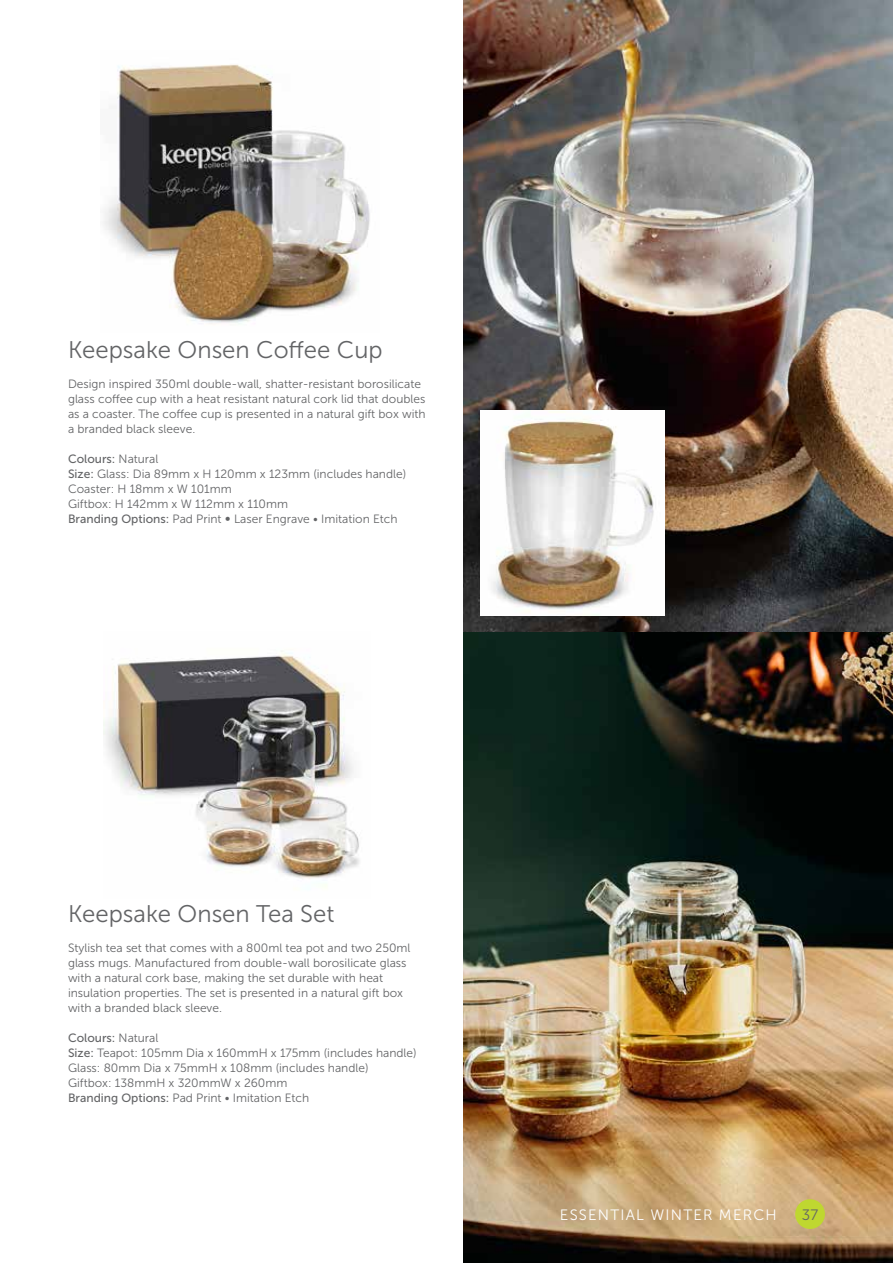
<style>
.page{position:relative;width:893px;height:1263px;background:#fff}
.page>*{position:absolute;margin:0;border:0;box-sizing:border-box;transform-origin:0 0}
.t1{font:24px "Museo Sans 300";color:#636466}
.t2{font:15px "Museo Sans 300";letter-spacing:.08em;color:#fff}
.t3{font:15px "Museo Sans 300";color:#636466}
.t4{font:12px/15px "Museo Sans 300";color:#636466}
.t5{font:12px "Museo Sans 500";color:#636466}
.s1{font-family:"Museo Sans 300"}
.s2{font-family:"Museo Sans 500"}
</style>
<div class="page">
<img style="left:463px;top:631px;width:430px;height:632px">
<img style="left:103px;top:651px;width:257px;height:237px">
<img style="left:463px;top:0;width:430px;height:631px">
<img style="left:103px;top:64px;width:267px;height:260px">
<img style="left:481px;top:410px;width:183px;height:206px">
<div style="left:795px;top:1199px;width:30px;height:30px;background:#bfd730;border-radius:50%"></div>
<h1 class="t1" style="left:68px;top:337px;width:316px">Keepsake Onsen Coffee Cup</h1>
<p class="t4" style="left:68px;top:377px;width:359px">Design inspired 350ml double-wall, shatter-resistant borosilicate glass coffee cup with a heat resistant natural cork lid that doubles as a coaster. The coffee cup is presented in a natural gift box with a branded black sleeve.</p>
<p class="t5" style="left:68px;top:452px;width:92px">Colours: <span class="s1">Natural</span></p>
<p class="t4" style="left:68px;top:467px;width:340px"><span class="s2">Size:</span> Glass: Dia 89mm x H 120mm x 123mm (includes handle)<br>Coaster: H 18mm x W 101mm<br>Giftbox: H 142mm x W 112mm x 110mm<br><span class="s2">Branding Options:</span> Pad Print ∞ Laser Engrave • Imitation Etch</p>
<h1 class="t1" style="left:68px;top:900px;width:268px">Keepsake Onsen Tea Set</h1>
<p class="t4" style="left:68px;top:940px;width:344px">Stylish tea set that comes with a 800ml tea pot and two 250ml glass mugs. Manufactured from double-wall borosilicate glass with a natural cork base, making the set durable with heat insulation properties. The set is presented in a natural gift box with a branded black sleeve.</p>
<p class="t5" style="left:68px;top:1031px;width:92px">Colours: <span class="s1">Natural</span></p>
<p class="t4" style="left:68px;top:1045px;width:350px"><span class="s2">Size:</span> Teapot: 105mm Dia x 160mmH x 175mm (includes handle)<br>Glass: 80mm Dia x 75mmH x 108mm (includes handle)<br>Giftbox: 138mmH x 320mmW x 260mm<br><span class="s2">Branding Options:</span> Pad Print • Imitation Etch</p>
<p class="t2" style="left:560px;top:1206px;width:218px">ESSENTIAL WINTER MERCH</p>
<p class="t3" style="left:802px;top:1206px;width:18px">37</p>
</div>
